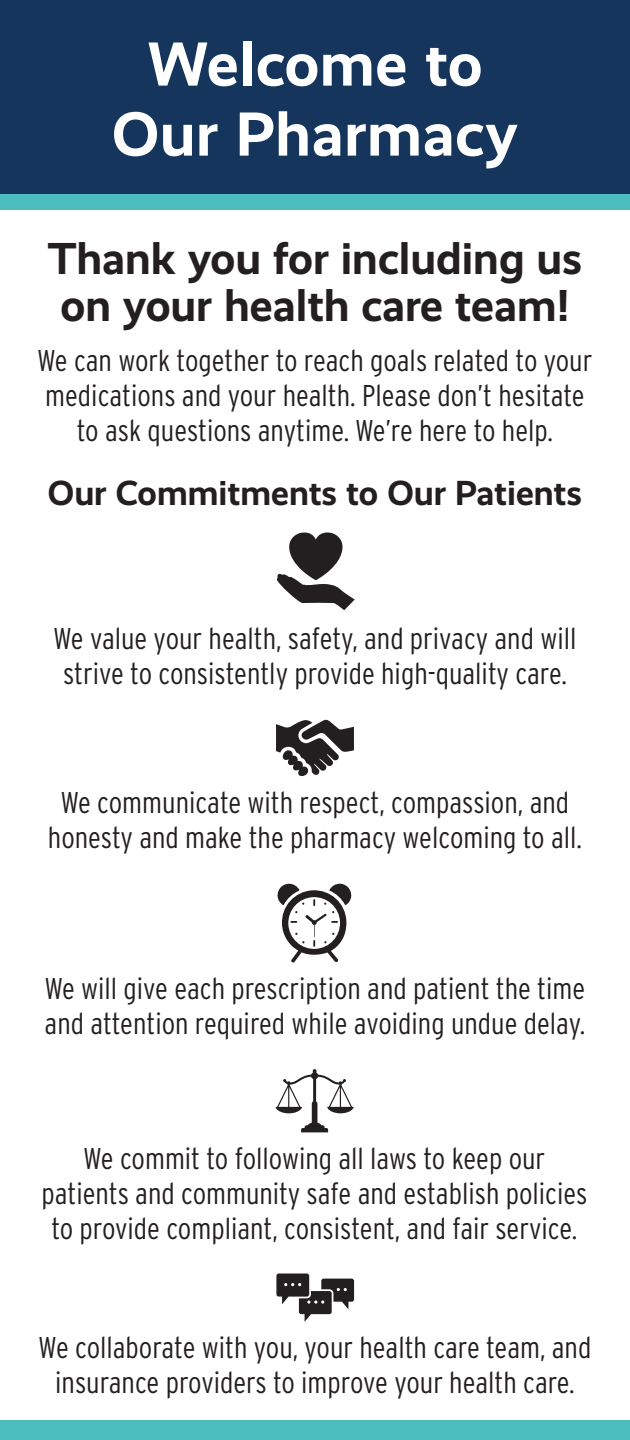
<style>
.page{position:relative;width:630px;height:1440px;background:#fff}
.page>*{position:absolute;margin:0;border:0;box-sizing:border-box;transform-origin:0 0}
.t1{font:700 62.5px/70px "Realist";letter-spacing:.01em;color:#fff;text-align:center}
.t2{font:700 45px/47.5px "Realist";color:#231f20}
.t3{font:700 35px "Realist";color:#231f20}
.t4{font:300 30px/35px "Interstate Condensed";color:#231f20;text-align:center}
</style>
<div class="page">
<div style="left:0;top:157px;width:630px;height:52px;background:#4cbdbf"></div>
<div style="left:0;top:0;width:630px;height:193px;background:#15355c"></div>
<svg style="left:277px;top:533px;width:78px;height:77px"></svg>
<svg style="left:276px;top:719px;width:78px;height:58px"></svg>
<svg style="left:277px;top:883px;width:75px;height:80px"></svg>
<svg style="left:275px;top:1069px;width:79px;height:63px"></svg>
<svg style="left:276px;top:1273px;width:78px;height:49px"></svg>
<div style="left:0;top:1420px;width:630px;height:20px;background:#4cbdbf"></div>
<p class="t1" style="left:112px;top:29px;width:408px">Welcome to<br>Our Pharmacy</p>
<p class="t2" style="left:48px;top:235px;width:536px">Thank you for including us on your health care team!</p>
<p class="t4" style="left:38px;top:343px;width:556px">We can work together to reach goals related to your medications and your health. Please don’t hesitate to ask questions anytime. We’re here to help.</p>
<p class="t3" style="left:48px;top:473px;width:536px">Our Commitments to Our Patients</p>
<p class="t4" style="left:54px;top:621px;width:524px">We value your health, safety, and privacy and will strive to consistently provide high-quality care.</p>
<p class="t4" style="left:48px;top:785px;width:536px">We communicate with respect, compassion, and honesty and make the pharmacy welcoming to all.</p>
<p class="t4" style="left:45px;top:971px;width:542px;text-align:left">We will give each prescription and patient the time and attention required while avoiding undue delay.</p>
<p class="t4" style="left:41px;top:1140px;width:548px">We commit to following all laws to keep our patients and community safe and establish policies to provide compliant, consistent, and fair service.</p>
<p class="t4" style="left:39px;top:1330px;width:554px">We collaborate with you, your health care team, and insurance providers to improve your health care.</p>
</div>
